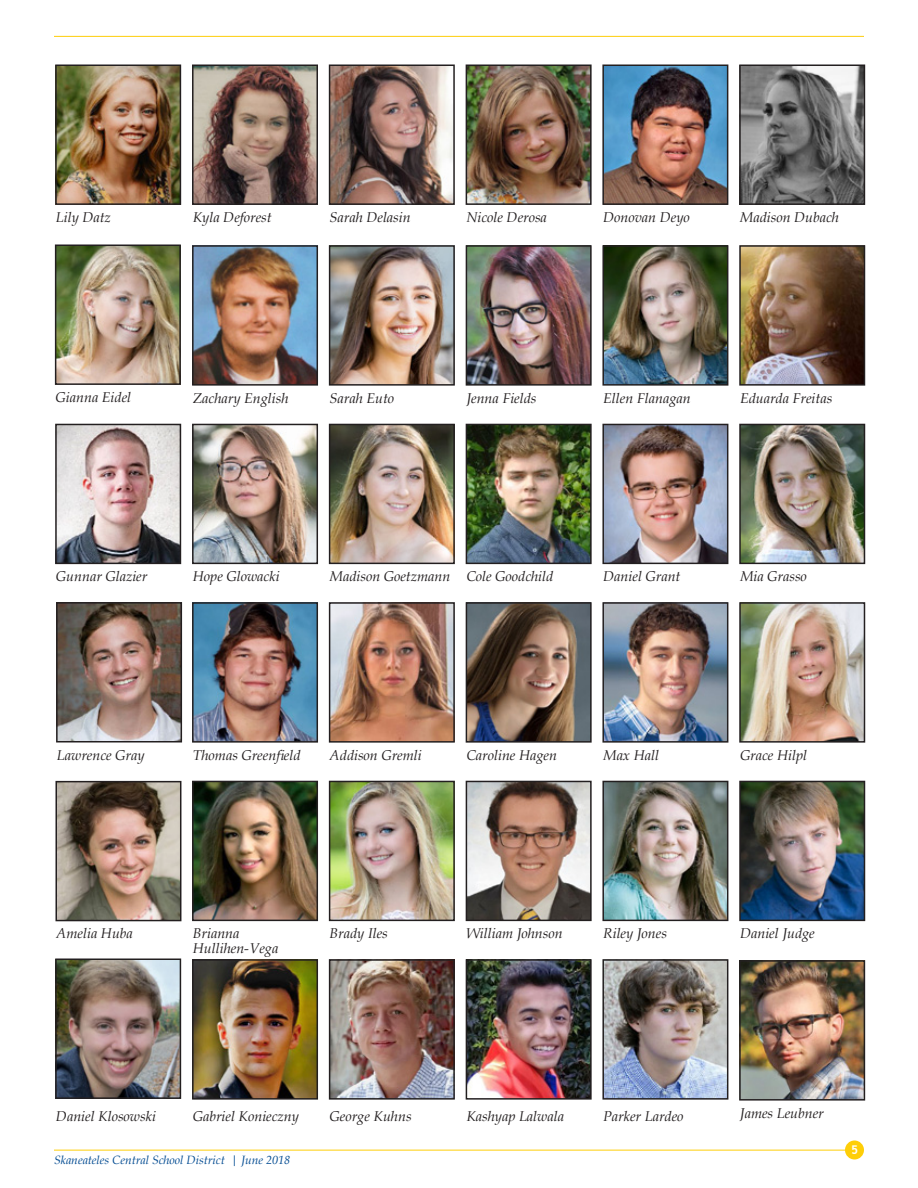
<style>
.page{position:relative;width:918px;height:1188px;background:#fff}
.page>*{position:absolute;margin:0;border:0;box-sizing:border-box;transform-origin:0 0}
.t1{font:italic 14.25px/15px "Book Antiqua";color:#231f20}
.t2{font:italic 12px "Book Antiqua";color:#014a91}
.t3{font:700 12px "Trebuchet MS";color:#fff}
</style>
<div class="page">
<hr style="left:54px;top:1150px;width:792px;height:1px;background:#fece08">
<hr style="left:54px;top:36px;width:810px;height:1px;background:#fece08">
<div style="left:845px;top:1140px;width:19px;height:20px;background:#fece08;border-radius:50%"></div>
<img style="left:195px;top:67px;width:120px;height:135px">
<div style="left:192px;top:64px;width:126px;height:141px;border:2px solid #231f20"></div>
<img style="left:195px;top:248px;width:120px;height:135px">
<div style="left:192px;top:245px;width:126px;height:141px;border:2px solid #231f20"></div>
<img style="left:195px;top:427px;width:120px;height:134px">
<div style="left:192px;top:424px;width:126px;height:140px;border:2px solid #231f20"></div>
<img style="left:195px;top:605px;width:120px;height:135px">
<div style="left:192px;top:602px;width:126px;height:141px;border:2px solid #231f20"></div>
<img style="left:195px;top:784px;width:120px;height:134px">
<div style="left:192px;top:781px;width:126px;height:140px;border:2px solid #231f20"></div>
<img style="left:195px;top:962px;width:120px;height:135px">
<div style="left:192px;top:959px;width:126px;height:141px;border:2px solid #231f20"></div>
<img style="left:332px;top:67px;width:120px;height:135px">
<div style="left:329px;top:64px;width:126px;height:141px;border:2px solid #231f20"></div>
<img style="left:332px;top:248px;width:120px;height:135px">
<div style="left:329px;top:245px;width:126px;height:141px;border:2px solid #231f20"></div>
<img style="left:332px;top:427px;width:120px;height:134px">
<div style="left:329px;top:424px;width:126px;height:140px;border:2px solid #231f20"></div>
<img style="left:332px;top:605px;width:120px;height:135px">
<div style="left:329px;top:602px;width:126px;height:141px;border:2px solid #231f20"></div>
<img style="left:332px;top:784px;width:120px;height:134px">
<div style="left:329px;top:781px;width:126px;height:140px;border:2px solid #231f20"></div>
<img style="left:332px;top:962px;width:120px;height:135px">
<div style="left:329px;top:959px;width:126px;height:141px;border:2px solid #231f20"></div>
<img style="left:469px;top:67px;width:120px;height:135px">
<div style="left:466px;top:64px;width:126px;height:141px;border:2px solid #231f20"></div>
<img style="left:469px;top:248px;width:120px;height:135px">
<div style="left:466px;top:245px;width:126px;height:141px;border:2px solid #231f20"></div>
<img style="left:469px;top:427px;width:120px;height:134px">
<div style="left:466px;top:424px;width:126px;height:140px;border:2px solid #231f20"></div>
<img style="left:469px;top:605px;width:120px;height:135px">
<div style="left:466px;top:602px;width:126px;height:141px;border:2px solid #231f20"></div>
<img style="left:469px;top:784px;width:120px;height:134px">
<div style="left:466px;top:781px;width:126px;height:140px;border:2px solid #231f20"></div>
<img style="left:469px;top:962px;width:120px;height:135px">
<div style="left:466px;top:959px;width:126px;height:141px;border:2px solid #231f20"></div>
<img style="left:605px;top:67px;width:120px;height:135px">
<div style="left:602px;top:64px;width:126px;height:141px;border:2px solid #231f20"></div>
<img style="left:605px;top:248px;width:120px;height:135px">
<div style="left:602px;top:245px;width:126px;height:141px;border:2px solid #231f20"></div>
<img style="left:605px;top:427px;width:120px;height:134px">
<div style="left:602px;top:424px;width:126px;height:140px;border:2px solid #231f20"></div>
<img style="left:605px;top:605px;width:120px;height:135px">
<div style="left:602px;top:602px;width:126px;height:141px;border:2px solid #231f20"></div>
<img style="left:605px;top:784px;width:120px;height:134px">
<div style="left:602px;top:781px;width:126px;height:140px;border:2px solid #231f20"></div>
<img style="left:605px;top:962px;width:120px;height:135px">
<div style="left:602px;top:959px;width:126px;height:141px;border:2px solid #231f20"></div>
<img style="left:742px;top:67px;width:120px;height:135px">
<div style="left:739px;top:64px;width:126px;height:141px;border:2px solid #231f20"></div>
<img style="left:742px;top:248px;width:120px;height:135px">
<div style="left:739px;top:245px;width:126px;height:141px;border:2px solid #231f20"></div>
<img style="left:742px;top:427px;width:120px;height:134px">
<div style="left:739px;top:424px;width:126px;height:140px;border:2px solid #231f20"></div>
<img style="left:742px;top:605px;width:120px;height:135px">
<div style="left:739px;top:602px;width:126px;height:141px;border:2px solid #231f20"></div>
<img style="left:742px;top:784px;width:120px;height:134px">
<div style="left:739px;top:781px;width:126px;height:140px;border:2px solid #231f20"></div>
<img style="left:58px;top:247px;width:120px;height:135px">
<div style="left:55px;top:244px;width:126px;height:141px;border:2px solid #231f20"></div>
<img style="left:58px;top:427px;width:120px;height:134px">
<div style="left:55px;top:424px;width:126px;height:140px;border:2px solid #231f20"></div>
<img style="left:59px;top:605px;width:120px;height:134px">
<div style="left:56px;top:602px;width:126px;height:140px;border:2px solid #231f20"></div>
<img style="left:59px;top:784px;width:119px;height:134px">
<div style="left:56px;top:781px;width:125px;height:140px;border:2px solid #231f20"></div>
<img style="left:58px;top:961px;width:120px;height:135px">
<div style="left:55px;top:958px;width:126px;height:141px;border:2px solid #231f20"></div>
<img style="left:58px;top:67px;width:120px;height:135px">
<div style="left:55px;top:64px;width:126px;height:141px;border:2px solid #231f20"></div>
<img style="left:742px;top:963px;width:120px;height:135px">
<div style="left:739px;top:960px;width:126px;height:141px;border:2px solid #231f20"></div>
<p class="t1" style="left:56px;top:210px;width:57px">Lily Datz</p>
<p class="t1" style="left:193px;top:210px;width:80px">Kyla Deforest</p>
<p class="t1" style="left:330px;top:210px;width:83px">Sarah Delasin</p>
<p class="t1" style="left:466px;top:210px;width:82px">Nicole Derosa</p>
<p class="t1" style="left:603px;top:210px;width:88px">Donovan Deyo</p>
<p class="t1" style="left:740px;top:210px;width:101px">Madison Dubach</p>
<p class="t1" style="left:56px;top:390px;width:77px">Gianna Eidel</p>
<p class="t1" style="left:193px;top:391px;width:97px">Zachary English</p>
<p class="t1" style="left:330px;top:391px;width:66px">Sarah Euto</p>
<p class="t1" style="left:466px;top:391px;width:72px">Jenna Fields</p>
<p class="t1" style="left:603px;top:391px;width:89px">Ellen Flanagan</p>
<p class="t1" style="left:740px;top:391px;width:94px">Eduarda Freitas</p>
<p class="t1" style="left:56px;top:569px;width:93px">Gunnar Glazier</p>
<p class="t1" style="left:193px;top:569px;width:88px">Hope Glowacki</p>
<p class="t1" style="left:330px;top:569px;width:122px">Madison Goetzmann</p>
<p class="t1" style="left:466px;top:569px;width:88px">Cole Goodchild</p>
<p class="t1" style="left:603px;top:569px;width:79px">Daniel Grant</p>
<p class="t1" style="left:740px;top:569px;width:68px">Mia Grasso</p>
<p class="t1" style="left:57px;top:748px;width:89px">Lawrence Gray</p>
<p class="t1" style="left:193px;top:748px;width:109px">Thomas Greenfield</p>
<p class="t1" style="left:330px;top:748px;width:94px">Addison Gremli</p>
<p class="t1" style="left:466px;top:748px;width:92px">Caroline Hagen</p>
<p class="t1" style="left:603px;top:748px;width:57px">Max Hall</p>
<p class="t1" style="left:740px;top:748px;width:69px">Grace Hilpl</p>
<p class="t1" style="left:56px;top:926px;width:78px">Amelia Huba</p>
<p class="t1" style="left:193px;top:926px;width:87px">Brianna<br>Hullihen-Vega</p>
<p class="t1" style="left:330px;top:926px;width:60px">Brady Iles</p>
<p class="t1" style="left:466px;top:926px;width:98px">William Johnson</p>
<p class="t1" style="left:603px;top:926px;width:65px">Riley Jones</p>
<p class="t1" style="left:740px;top:926px;width:76px">Daniel Judge</p>
<p class="t1" style="left:56px;top:1108px;width:102px">Daniel Klosowski</p>
<p class="t1" style="left:193px;top:1109px;width:108px">Gabriel Konieczny</p>
<p class="t2" style="left:54px;top:1153px;width:238px">Skaneateles Central School District | June 2018</p>
<p class="t1" style="left:330px;top:1109px;width:83px">George Kuhns</p>
<p class="t1" style="left:466px;top:1109px;width:99px">Kashyap Lalwala</p>
<p class="t1" style="left:603px;top:1109px;width:82px">Parker Lardeo</p>
<p class="t1" style="left:740px;top:1106px;width:85px">James Leubner</p>
<p class="t3" style="left:851px;top:1142px;width:9px">5</p>
</div>
